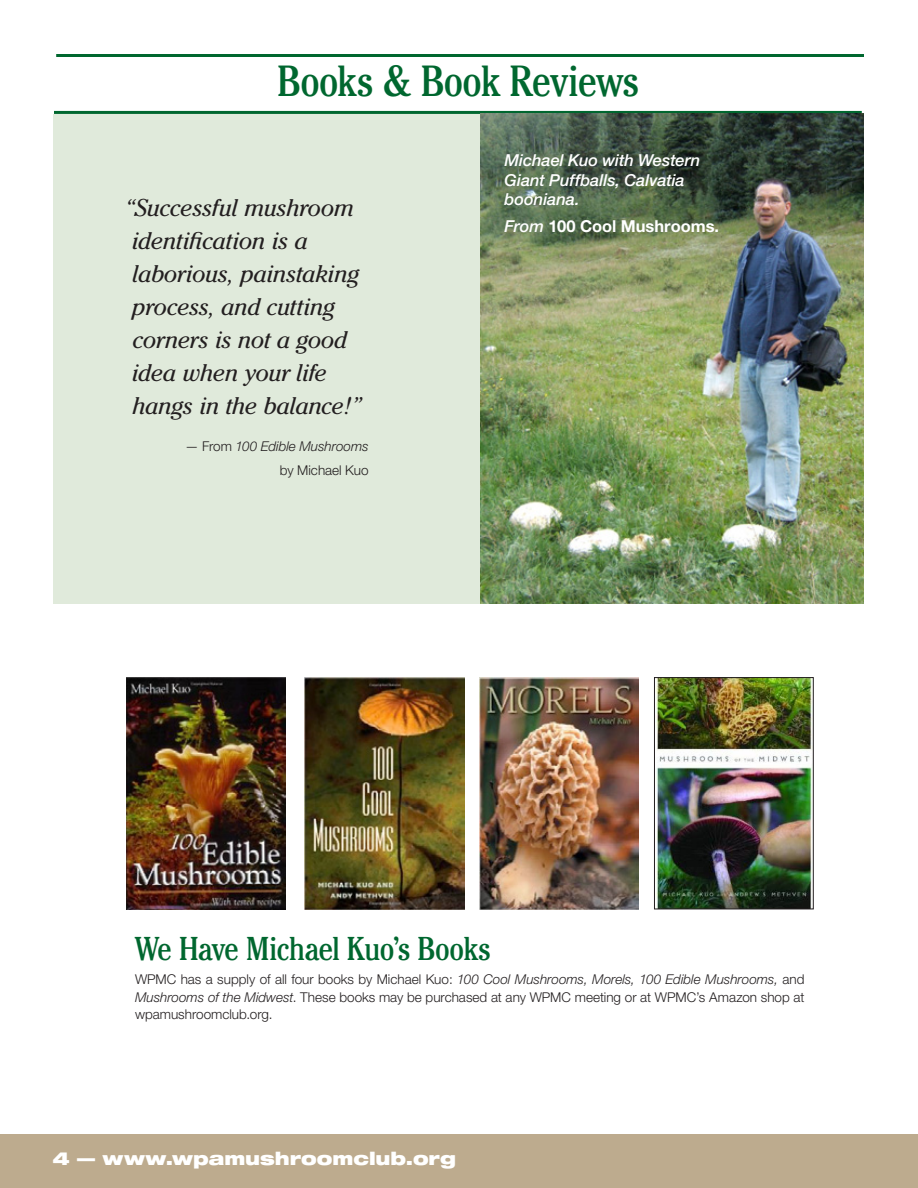
<style>
.page{position:relative;width:918px;height:1188px;background:#fff}
.page>*{position:absolute;margin:0;border:0;box-sizing:border-box;transform-origin:0 0}
.t1{font:condensed 43.5px "Cheltenham";letter-spacing:-.015em;color:#00672f}
.t2{font:condensed 33px "Cheltenham";letter-spacing:-.02em;color:#00672f}
.t3{font:italic 24px/33px "Cheltenham";letter-spacing:-.015em;color:#231f20}
.t4{font:900 expanded 18px "Helvetica Neue";color:#fff}
.t5{font:italic 500 16.5px/19.5px "Helvetica Neue";letter-spacing:-.005em;color:#fff}
.t6{font:700 16.5px "Helvetica Neue";color:#fff}
.t7{font:300 13.5px/17.2px "Helvetica Neue";color:#231f20;text-align:justify}
.t8{font:italic 300 13.5px/24px "Helvetica Neue";color:#231f20;text-align:right}
.s1{font-style:normal}
.s2{font-weight:500;font-style:italic}
.s3{font-style:italic}
</style>
<div class="page">
<div style="left:0;top:1134px;width:918px;height:54px;background:#bdab8e"></div>
<hr style="left:56px;top:54px;width:808px;height:3px;background:#00672f">
<hr style="left:54px;top:111px;width:808px;height:3px;background:#00672f">
<img style="left:126px;top:677px;width:160px;height:232px">
<div style="left:54px;top:114px;width:810px;height:489px;background:#e0eadb"></div>
<img style="left:481px;top:114px;width:383px;height:489px">
<img style="left:305px;top:677px;width:159px;height:232px">
<img style="left:656px;top:679px;width:156px;height:228px">
<div style="left:654px;top:677px;width:160px;height:232px;border:1px solid #231f20"></div>
<img style="left:479px;top:677px;width:160px;height:232px">
<h1 class="t1" style="left:277px;top:55px;width:364px">Books &amp; Book Reviews</h1>
<h3 class="t3" style="left:124px;top:191px;width:239px">“Successful mushroom identification is a laborious, painstaking process, and cutting corners is not a good idea when your life hangs in the balance!”</h3>
<p class="t8" style="left:185px;top:434px;width:185px"><span class="s1">— From</span> 100 Edible Mushrooms <span class="s1">by Michael Kuo</span></p>
<p class="t5" style="left:505px;top:150px;width:197px">Michael Kuo with Western<br>Giant Puffballs, Calvatia booniana.</p>
<p class="t6" style="left:505px;top:215px;width:216px"><span class="s2">From</span> 100 Cool Mushrooms.</p>
<h2 class="t2" style="left:135px;top:929px;width:358px">We Have Michael Kuo’s Books</h2>
<p class="t7" style="left:135px;top:971px;width:671px">WPMC has a supply of all four books by Michael Kuo: <span class="s3">100 Cool Mushrooms, Morels, 100 Edible Mushrooms,</span> and <span class="s3">Mushrooms of the Midwest</span>. These books may be purchased at any WPMC meeting or at WPMC’s Amazon shop at wpamushroomclub.org.</p>
<h3 class="t4" style="left:52px;top:1147px;width:405px">4 — www.wpamushroomclub.org</h3>
</div>
